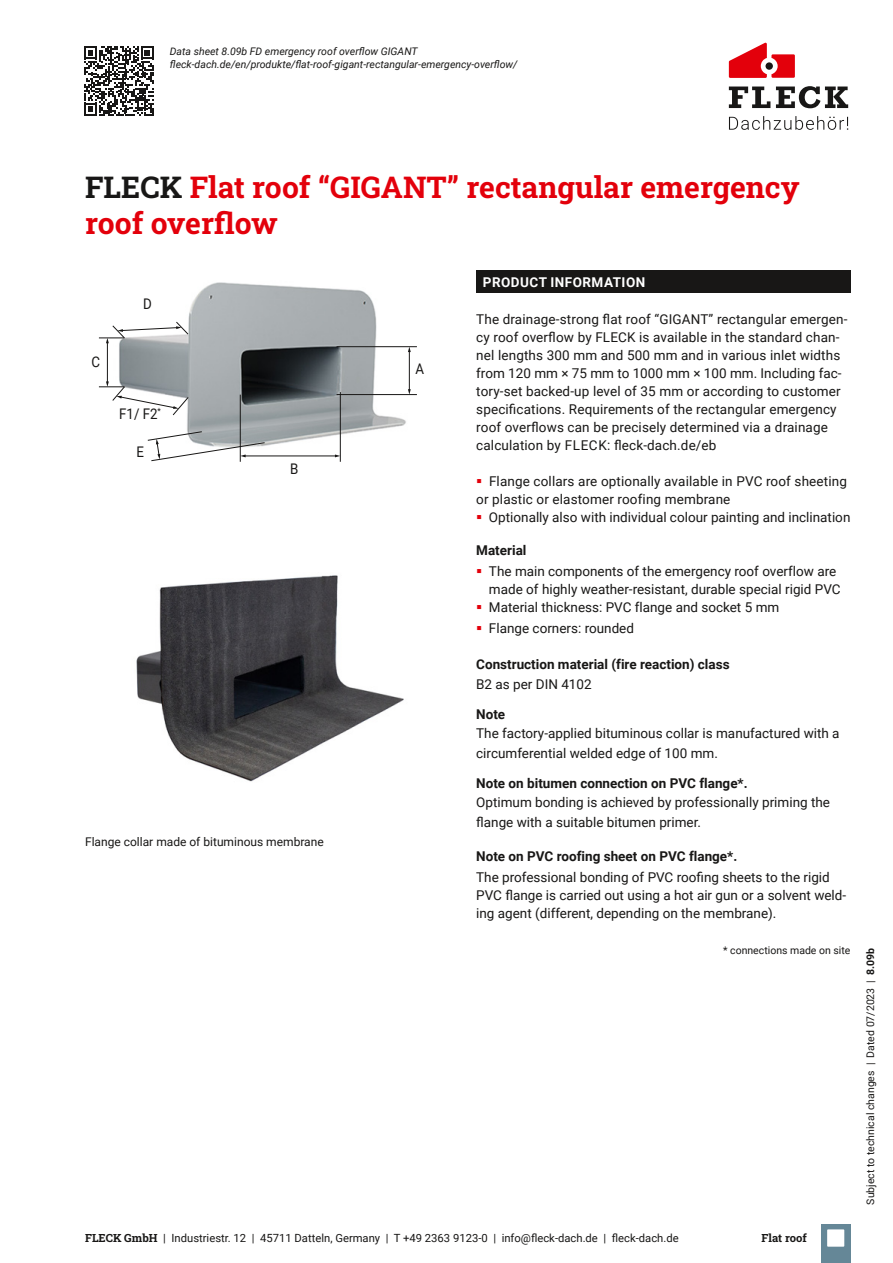
<style>
.page{position:relative;width:893px;height:1263px;background:#fff}
.page>*{position:absolute;margin:0;border:0;box-sizing:border-box;transform-origin:0 0}
.t1{font:30px/36px "Roboto Slab";color:#e3000b}
.t2{font:14.7px "Roboto";color:#181716;scale:.91 1}
.t3{font:13.5px/18px "Roboto";color:#181716}
.t4{font:700 13.5px "Roboto";color:#181716}
.t5{font:700 13.5px "Roboto";letter-spacing:.035em;color:#fff}
.t6{font:12px "Roboto";color:#181716}
.t7{font:11.25px "Roboto";color:#181716}
.t8{font:11.25px "Roboto Slab";color:#181716}
.t9{font:italic 10.5px/12.6px "Roboto";color:#181716}
.t10{font:10.5px "Roboto";color:#181716}
.s1{color:#181716}
.s2{color:#e3000b}
.s3{font-family:"Roboto Slab"}
.s4{font-weight:700}
</style>
<div class="page">
<div style="left:821px;top:1224px;width:29px;height:39px;background:#658797"></div>
<svg style="left:827px;top:1229px;width:17px;height:18px"></svg>
<svg style="left:729px;top:43px;width:66px;height:35px"></svg>
<div style="left:765px;top:62px;width:8px;height:8px;background:#181716;border-radius:50%"></div>
<svg style="left:729px;top:87px;width:41px;height:21px"></svg>
<svg style="left:776px;top:86px;width:72px;height:22px"></svg>
<svg style="left:729px;top:116px;width:119px;height:14px"></svg>
<div style="left:476px;top:270px;width:374px;height:23px;background:#181716"></div>
<img style="left:98px;top:282px;width:319px;height:180px">
<hr style="left:340px;top:392px;width:1px;height:70px;background:#181716">
<hr style="left:240px;top:395px;width:1px;height:67px;background:#181716">
<hr style="left:245px;top:456px;width:91px;height:1px;background:#181716">
<svg style="left:335px;top:454px;width:5px;height:3px"></svg>
<svg style="left:147px;top:431px;width:118px;height:30px"></svg>
<hr style="left:107px;top:342px;width:1px;height:40px;background:#181716">
<svg style="left:99px;top:321px;width:90px;height:22px"></svg>
<svg style="left:99px;top:381px;width:90px;height:34px"></svg>
<hr style="left:409px;top:351px;width:1px;height:39px;background:#181716">
<svg style="left:408px;top:347px;width:3px;height:5px"></svg>
<svg style="left:408px;top:389px;width:3px;height:5px"></svg>
<hr style="left:337px;top:394px;width:80px;height:1px;background:#181716">
<hr style="left:337px;top:346px;width:80px;height:1px;background:#181716">
<img style="left:136px;top:575px;width:268px;height:207px">
<svg style="left:84px;top:46px;width:70px;height:70px"></svg>
<p class="t9" style="left:170px;top:45px;width:349px">Data sheet 8.09b FD emergency roof overflow GIGANT fleck-dach.de/en/produkte/flat-roof-gigant-rectangular-emergency-overflow/</p>
<h1 class="t1" style="left:85px;top:168px;width:716px"><span class="s1">FLECK</span> Flat roof “GIGANT” rectangular emergency roof overflow</h1>
<p class="t2" style="left:92px;top:351px;width:11px">C</p>
<p class="t2" style="left:143px;top:294px;width:11px">D</p>
<p class="t2" style="left:119px;top:404px;width:47px">F1/ F2<sup>*</sup></p>
<p class="t2" style="left:137px;top:441px;width:10px">E</p>
<p class="t2" style="left:290px;top:458px;width:11px">B</p>
<p class="t6" style="left:85px;top:833px;width:240px">Flange collar made of bituminous membrane</p>
<p class="t5" style="left:483px;top:272px;width:164px">PRODUCT INFORMATION</p>
<p class="t3" style="left:476px;top:310px;width:373px">The drainage-strong flat roof “GIGANT” rectangular emergen&shy;cy roof overflow by FLECK is available in the standard chan&shy;nel lengths 300 mm and 500 mm and in various inlet widths from 120 mm × 75 mm to 1000 mm × 100 mm. Including fac&shy;tory-set backed-up level of 35 mm or according to customer specifications. Requirements of the rectangular emergency roof overflows can be precisely determined via a drainage calculation by FLECK: fleck-dach.de/eb</p>
<p class="t3" style="left:476px;top:472px;width:372px"><span class="s2">▪</span> Flange collars are optionally available in PVC roof sheeting or plastic or elastomer roofing membrane</p>
<p class="t3" style="left:476px;top:508px;width:376px"><span class="s2">▪</span> Optionally also with individual colour painting and inclination</p>
<p class="t4" style="left:476px;top:541px;width:52px">Material</p>
<p class="t3" style="left:489px;top:562px;width:353px;text-indent:-13px"><span class="s2">▪</span> The main components of the emergency roof overflow are made of highly weather-resistant, durable special rigid PVC</p>
<p class="t3" style="left:476px;top:598px;width:305px"><span class="s2">▪</span> Material thickness: PVC flange and socket 5 mm</p>
<p class="t3" style="left:476px;top:619px;width:159px"><span class="s2">▪</span> Flange corners: rounded</p>
<p class="t4" style="left:476px;top:655px;width:255px">Construction material (fire reaction) class</p>
<p class="t3" style="left:476px;top:674px;width:117px">B2 as per DIN 4102</p>
<p class="t4" style="left:476px;top:704px;width:31px">Note</p>
<p class="t3" style="left:476px;top:723px;width:365px;line-height:19.5px">The factory-applied bituminous collar is manufactured with a circumferential welded edge of 100 mm.</p>
<p class="t4" style="left:476px;top:773px;width:273px">Note on bitumen connection on PVC flange*.</p>
<p class="t3" style="left:476px;top:792px;width:355px;line-height:19.5px">Optimum bonding is achieved by professionally priming the flange with a suitable bitumen primer.</p>
<p class="t4" style="left:476px;top:847px;width:263px">Note on PVC roofing sheet on PVC flange*.</p>
<p class="t3" style="left:476px;top:868px;width:371px">The professional bonding of PVC roofing sheets to the rigid<br>PVC flange is carried out using a hot air gun or a solvent weld&shy;ing agent (different, depending on the membrane).</p>
<p class="t10" style="left:723px;top:943px;width:129px">* connections made on site</p>
<p class="t7" style="left:85px;top:1230px;width:595px"><span class="s3">FLECK GmbH</span> | Industriestr. 12 | 45711 Datteln, Germany | T +49 2363 9123-0 | info@fleck-dach.de | fleck-dach.de</p>
<p class="t8" style="left:761px;top:1230px;width:47px">Flat roof</p>
<p class="t10" style="left:863px;top:1205px;width:258px;rotate:-90deg">Subject to technical changes | Dated 07/2023 | <span class="s4">8.09b</span></p>
</div>
